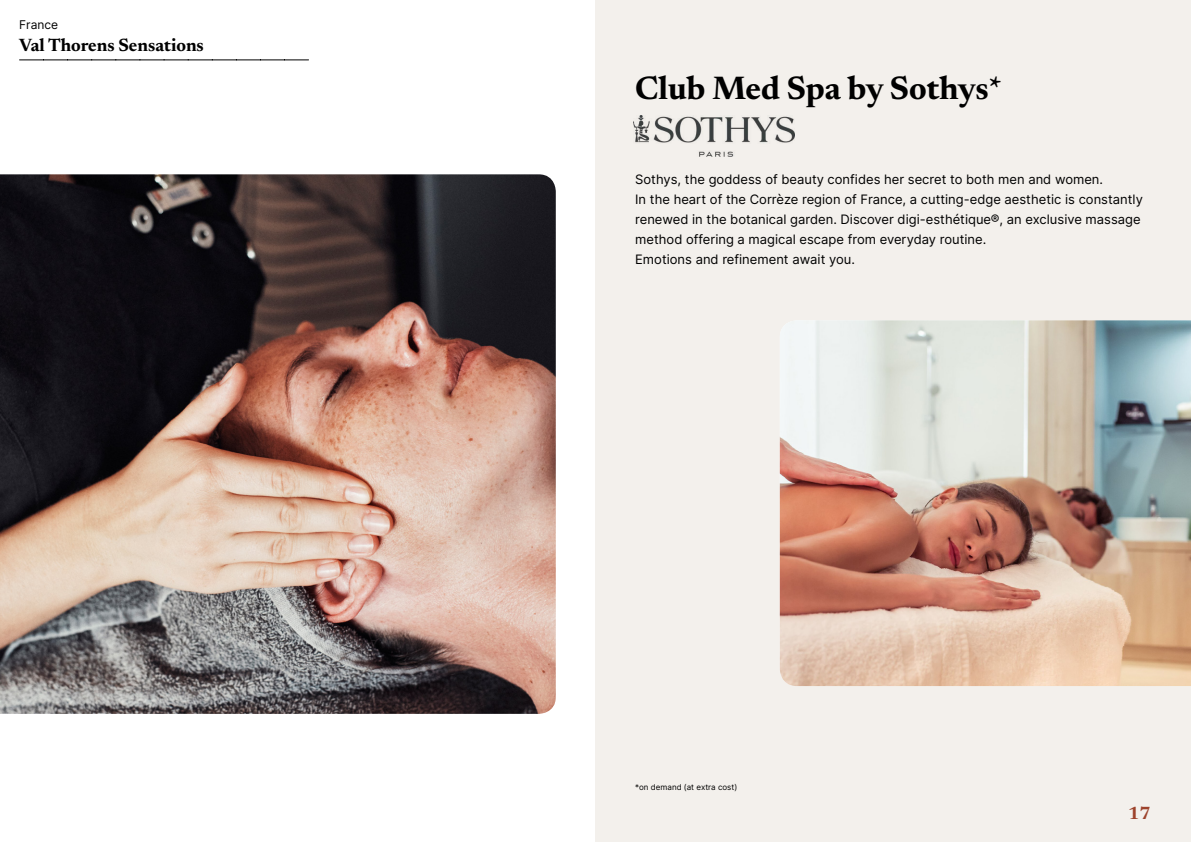
<style>
.page{position:relative;width:1191px;height:842px;background:#fff}
.page>*{position:absolute;margin:0;border:0;box-sizing:border-box;transform-origin:0 0}
.t1{font:700 33px "Newsreader 24 pt";color:#000}
.t2{font:700 18px "Newsreader 24 pt";color:#000}
.t3{font:700 18px "Newsreader 24 pt";color:#9d432c}
.t4{font:13px/20px "Inter";color:#000}
.t5{font:12px "Inter";color:#000}
.t6{font:8px "Inter";color:#000}
</style>
<div class="page">
<div style="left:595px;top:0;width:596px;height:842px;background:#f3f0ec"></div>
<img style="left:780px;top:320px;width:411px;height:366px">
<img style="left:0;top:174px;width:556px;height:540px">
<svg style="left:20px;top:60px;width:288px;height:1px"></svg>
<img style="left:633px;top:115px;width:162px;height:42px">
<p class="t5" style="left:19px;top:15px;width:40px">France</p>
<h2 class="t2" style="left:19px;top:32px;width:186px">Val Thorens Sensations</h2>
<h1 class="t1" style="left:635px;top:64px;width:368px">Club Med Spa by Sothys*</h1>
<p class="t4" style="left:635px;top:169px;width:509px">Sothys, the goddess of beauty confides her secret to both men and women.<br>In the heart of the Corrèze region of France, a cutting-edge aesthetic is constantly renewed in the botanical garden. Discover digi-esthétique®, an exclusive massage method offering a magical escape from everyday routine.<br>Emotions and refinement await you.</p>
<p class="t6" style="left:635px;top:781px;width:104px">*on demand (at extra cost)</p>
<h2 class="t3" style="left:1128px;top:800px;width:24px">17</h2>
</div>
